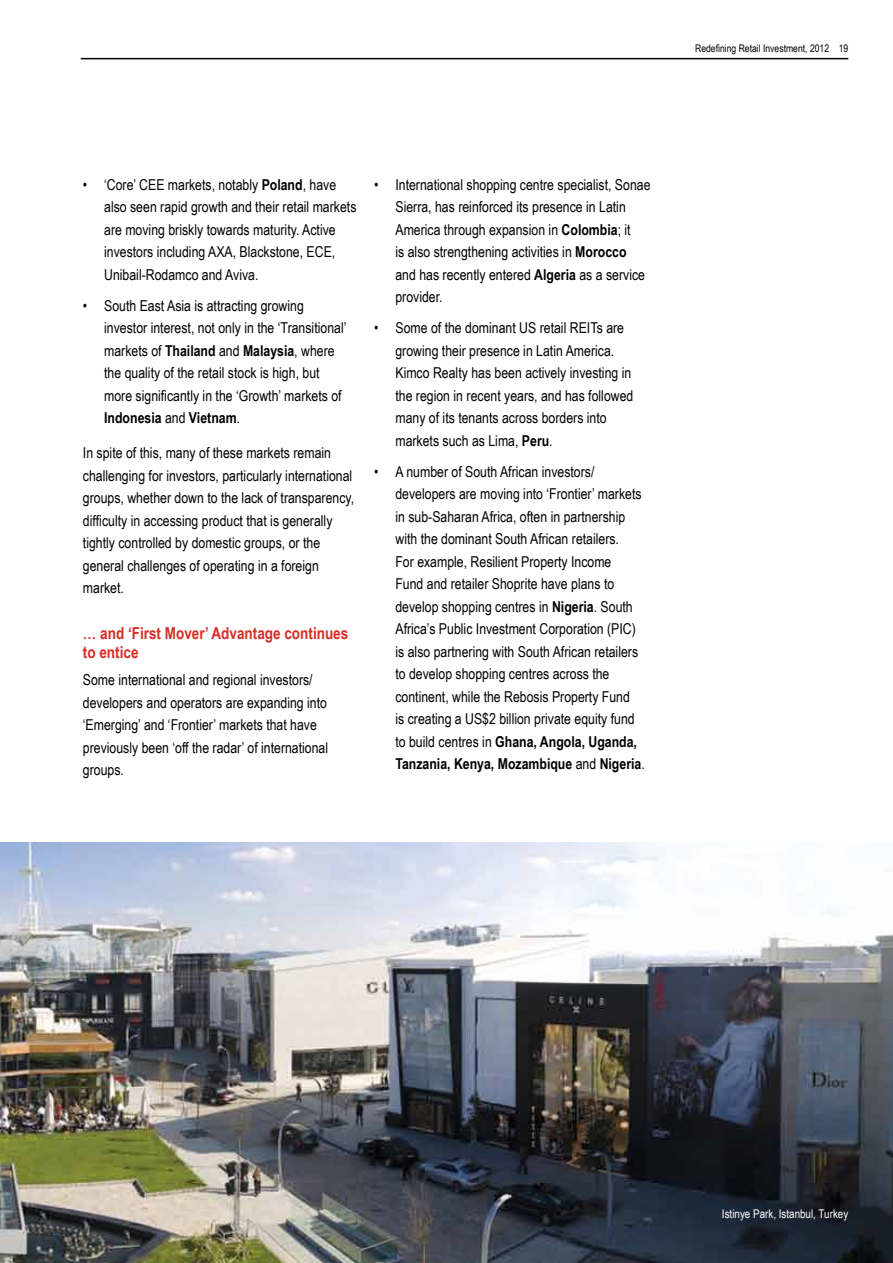
<style>
.page{position:relative;width:893px;height:1263px;background:#fff}
.page>*{position:absolute;margin:0;border:0;box-sizing:border-box;transform-origin:0 0}
.t1{font:700 16.5px/19.8px "Arial Narrow";color:#d82c25}
.t2{font:15px/22.5px "Arial Narrow";color:#000}
.t3{font:12px "Arial Narrow";color:#fff}
.t4{font:10.5px "Arial Narrow";color:#000}
.s1{font-weight:700}
</style>
<div class="page">
<img style="left:0;top:842px;width:893px;height:421px">
<hr style="left:81px;top:58px;width:767px;height:1px;background:#000">
<p class="t4" style="left:695px;top:41px;width:155px">Redefining Retail Investment, 2012 19</p>
<p class="t2" style="left:104px;top:172px;width:254px;text-indent:-21px">• ‘Core’ CEE markets, notably <span class="s1">Poland</span>, have also seen rapid growth and their retail markets are moving briskly towards maturity. Active investors including AXA, Blackstone, ECE, Unibail-Rodamco and Aviva.</p>
<p class="t2" style="left:104px;top:293px;width:244px;text-indent:-21px">• South East Asia is attracting growing investor interest, not only in the ‘Transitional’ markets of <span class="s1">Thailand</span> and <span class="s1">Malaysia</span>, where the quality of the retail stock is high, but more significantly in the ‘Growth’ markets of <span class="s1">Indonesia</span> and <span class="s1">Vietnam</span>.</p>
<p class="t2" style="left:83px;top:441px;width:273px">In spite of this, many of these markets remain challenging for investors, particularly international groups, whether down to the lack of transparency, difficulty in accessing product that is generally tightly controlled by domestic groups, or the general challenges of operating in a foreign market.</p>
<p class="t1" style="left:83px;top:622px;width:267px">… and ‘First Mover’ Advantage continues to entice</p>
<p class="t2" style="left:83px;top:668px;width:247px">Some international and regional investors/ developers and operators are expanding into ‘Emerging’ and ‘Frontier’ markets that have previously been ‘off the radar’ of international groups.</p>
<p class="t2" style="left:395px;top:172px;width:257px;text-indent:-21px">• International shopping centre specialist, Sonae Sierra, has reinforced its presence in Latin America through expansion in <span class="s1">Colombia</span>; it<br>is also strengthening activities in <span class="s1">Morocco </span>and has recently entered <span class="s1">Algeria</span> as a service provider.</p>
<p class="t2" style="left:395px;top:316px;width:239px;text-indent:-21px">• Some of the dominant US retail REITs are growing their presence in Latin America.<br>Kimco Realty has been actively investing in the region in recent years, and has followed many of its tenants across borders into markets such as Lima, <span class="s1">Peru</span>.</p>
<p class="t2" style="left:395px;top:459px;width:251px;text-indent:-21px">• A number of South African investors/ developers are moving into ‘Frontier’ markets in sub-Saharan Africa, often in partnership with the dominant South African retailers.<br>For example, Resilient Property Income<br>Fund and retailer Shoprite have plans to develop shopping centres in <span class="s1">Nigeria</span>. South Africa’s Public Investment Corporation (PIC) is also partnering with South African retailers to develop shopping centres across the continent, while the Rebosis Property Fund<br>is creating a US$2 billion private equity fund to build centres in <span class="s1">Ghana, Angola, Uganda, Tanzania, Kenya, Mozambique</span> and <span class="s1">Nigeria</span>.</p>
<p class="t3" style="left:722px;top:1205px;width:128px">Istinye Park, Istanbul, Turkey</p>
</div>
